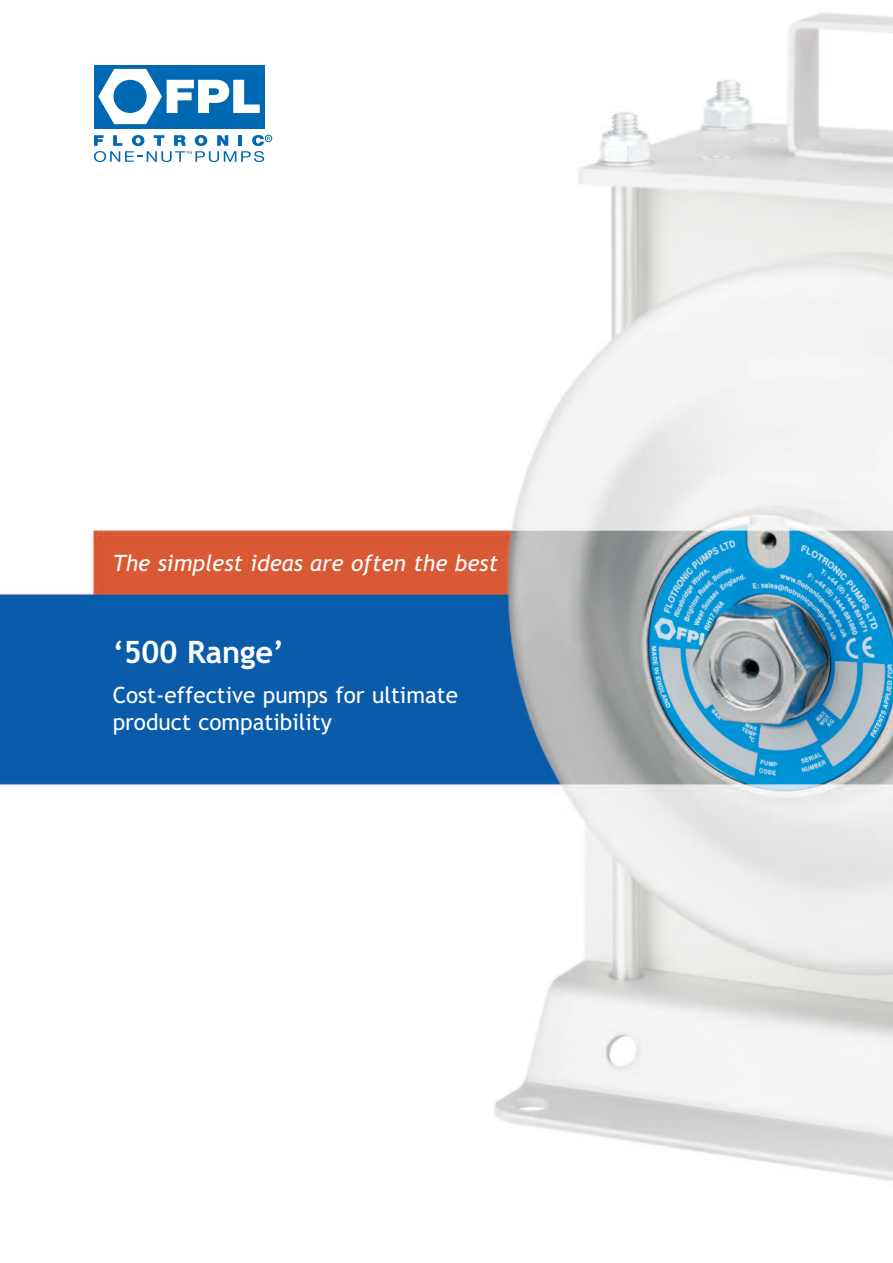
<style>
.page{position:relative;width:893px;height:1263px;background:#fff}
.page>*{position:absolute;margin:0;border:0;box-sizing:border-box;transform-origin:0 0}
.t1{font:700 30.75px "Trebuchet MS";letter-spacing:-.005em;color:#fff}
.t2{font:22.5px/27px "Trebuchet MS";color:#fff}
.t3{font:italic 22.5px "Trebuchet MS";color:#fff}
</style>
<div class="page">
<img style="left:0;top:12px;width:893px;height:1169px">
<div style="left:94px;top:65px;width:170px;height:63px;background:#0168b3"></div>
<svg style="left:98px;top:69px;width:162px;height:55px"></svg>
<div style="left:113px;top:80px;width:34px;height:33px;background:#0168b3;border-radius:50%"></div>
<div style="left:265px;top:135px;width:7px;height:7px;border:1px solid #0168b3;border-radius:50%"></div>
<svg style="left:94px;top:135px;width:176px;height:27px"></svg>
<p class="t3" style="left:113px;top:550px;width:387px">The simplest ideas are often the best</p>
<h1 class="t1" style="left:113px;top:634px;width:173px">‘500 Range’</h1>
<p class="t2" style="left:113px;top:682px;width:347px">Cost-effective pumps for ultimate product compatibility</p>
</div>
